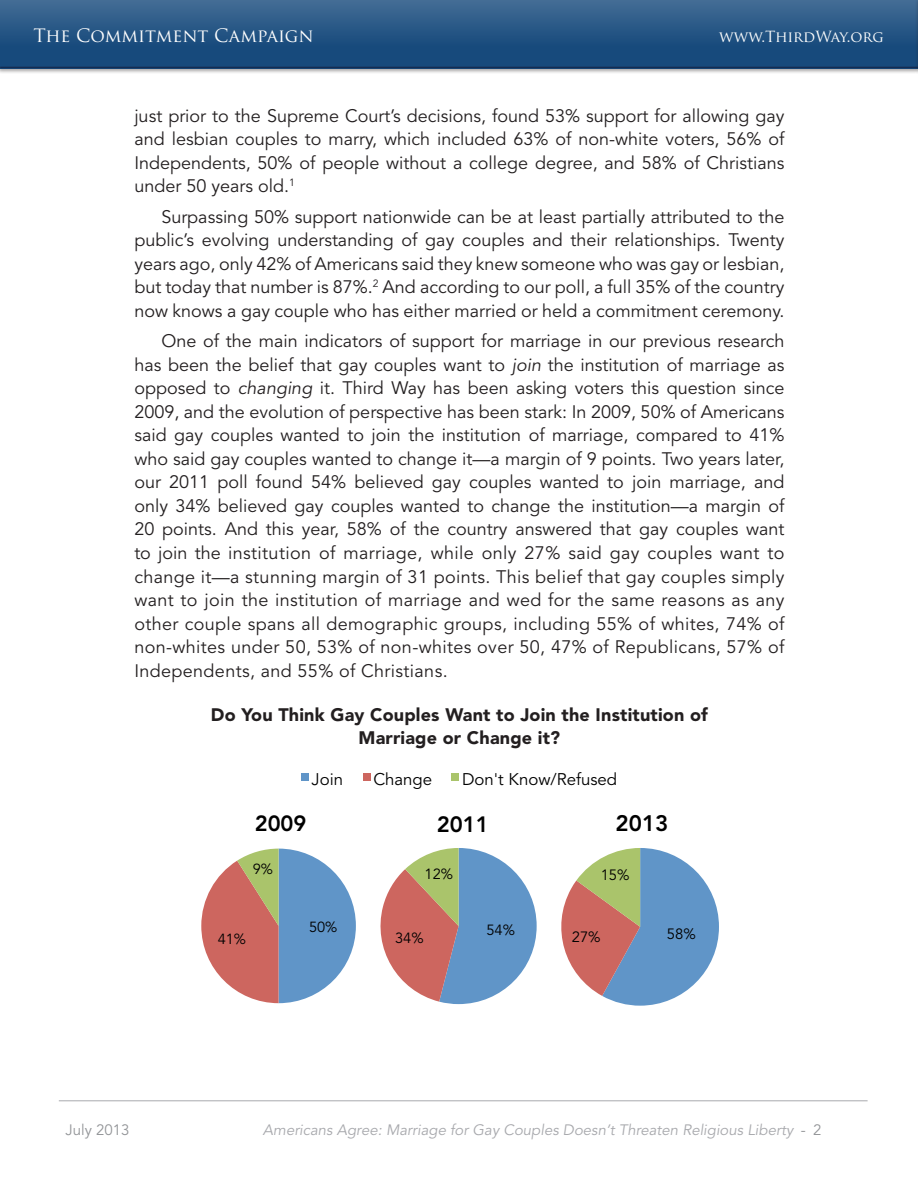
<style>
.page{position:relative;width:918px;height:1188px;background:#fff}
.page>*{position:absolute;margin:0;border:0;box-sizing:border-box;transform-origin:0 0}
.t1{font:800 22.35px "Avenir LT Std";color:#000}
.t2{font:800 22.05px "Avenir LT Std";color:#000}
.t3{font:800 21.9px "Avenir LT Std";color:#000}
.Digest_BODY{font:18px/23.5px "Avenir LT Std";color:#231f20;text-align:justify}
.Digest_BODY-2{font:900 18px/23.5px "Avenir LT Std";letter-spacing:.01em;color:#231f20;text-align:center}
.t4{font:18px "Trajan Pro";color:#fff}
.t5{font:16.8px "Avenir LT Std";color:#000}
.t6{font:italic 15px "Avenir LT Std";color:#a8a9ad}
.t7{font:15px "Trajan Pro";letter-spacing:-.02em;color:#fff}
.t8{font:15px "Avenir LT Std";color:#939598}
.t9{font:14.85px "Avenir LT Std";color:#000}
.t10{font:14.7px "Avenir LT Std";color:#000}
.t11{font:14.55px "Avenir LT Std";color:#000}
.t12{font:12.15px "Avenir LT Std";color:#000}
.s1{font-style:italic}
.s2{font-style:normal;color:#939598}
</style>
<div class="page">
<hr style="left:59px;top:1100px;width:809px;height:1px;background:#a8a9ad">
<div style="left:0;top:0;width:918px;height:74px;background:#231f20;opacity:.4"></div>
<div style="left:0;top:0;width:918px;height:68px;background:linear-gradient(to bottom,#3f6a93,#0e4275)"></div>
<hr style="left:0;top:67px;width:918px;height:1px;background:#142c52">
<hr style="left:915px;top:0;width:3px;height:74px;background:#231f20;opacity:.4">
<svg style="left:301px;top:773px;width:158px;height:8px"></svg>
<svg style="left:380px;top:848px;width:157px;height:157px"></svg>
<svg style="left:561px;top:848px;width:158px;height:158px"></svg>
<svg style="left:201px;top:848px;width:155px;height:156px"></svg>
<p class="t4" style="left:34px;top:24px;width:281px">The Commitment Campaign</p>
<p class="t7" style="left:719px;top:27px;width:166px">www.ThirdWay.org</p>
<p class="Digest_BODY" style="left:134px;top:104px;width:652px">just prior to the Supreme Court’s decisions, found 53% support for allowing gay and lesbian couples to marry, which included 63% of non-white voters, 56% of Independents, 50% of people without a college degree, and 58% of Christians under 50 years old.<sup>1</sup></p>
<p class="Digest_BODY" style="left:134px;top:205px;width:652px;text-indent:27px">Surpassing 50% support nationwide can be at least partially attributed to the public’s evolving understanding of gay couples and their relationships. Twenty years ago, only 42% of Americans said they knew someone who was gay or lesbian, but today that number is 87%.<sup>2</sup> And according to our poll, a full 35% of the country now knows a gay couple who has either married or held a commitment ceremony.</p>
<p class="Digest_BODY" style="left:134px;top:330px;width:652px;text-indent:27px">One of the main indicators of support for marriage in our previous research has been the belief that gay couples want to <span class="s1">join</span> the institution of marriage as opposed to <span class="s1">changing</span> it. Third Way has been asking voters this question since 2009, and the evolution of perspective has been stark: In 2009, 50% of Americans said gay couples wanted to join the institution of marriage, compared to 41% who said gay couples wanted to change it—a margin of 9 points. Two years later, our 2011 poll found 54% believed gay couples wanted to join marriage, and only 34% believed gay couples wanted to change the institution—a margin of 20 points. And this year, 58% of the country answered that gay couples want to join the institution of marriage, while only 27% said gay couples want to change it—a stunning margin of 31 points. This belief that gay couples simply want to join the institution of marriage and wed for the same reasons as any other couple spans all demographic groups, including 55% of whites, 74% of non-whites under 50, 53% of non-whites over 50, 47% of Republicans, 57% of Independents, and 55% of Christians.</p>
<p class="Digest_BODY-2" style="left:211px;top:702px;width:499px">Do You Think Gay Couples Want to Join the Institution of<br>Marriage or Change it?</p>
<p class="t5" style="left:312px;top:770px;width:33px">Join</p>
<p class="t5" style="left:373px;top:770px;width:60px">Change</p>
<p class="t5" style="left:462px;top:770px;width:157px">Don't Know/Refused</p>
<p class="t3" style="left:255px;top:810px;width:53px">2009</p>
<p class="t11" style="left:253px;top:861px;width:22px">9%</p>
<p class="t11" style="left:218px;top:930px;width:30px">41%</p>
<p class="t11" style="left:309px;top:919px;width:30px">50%</p>
<p class="t2" style="left:437px;top:811px;width:54px">2011</p>
<p class="t1" style="left:616px;top:810px;width:54px">2013</p>
<p class="t10" style="left:425px;top:865px;width:30px">12%</p>
<p class="t9" style="left:601px;top:867px;width:30px">15%</p>
<p class="t10" style="left:395px;top:929px;width:30px">34%</p>
<p class="t12" style="left:463px;top:921px;width:44px">Change</p>
<p class="t10" style="left:486px;top:921px;width:30px">54%</p>
<p class="t9" style="left:572px;top:929px;width:30px">27%</p>
<p class="t9" style="left:667px;top:925px;width:30px">58%</p>
<p class="t8" style="left:66px;top:1121px;width:65px">July 2013</p>
<p class="t6" style="left:263px;top:1121px;width:560px">Americans Agree: Marriage for Gay Couples Doesn’t Threaten Religious Liberty <span class="s2">- 2</span></p>
</div>
